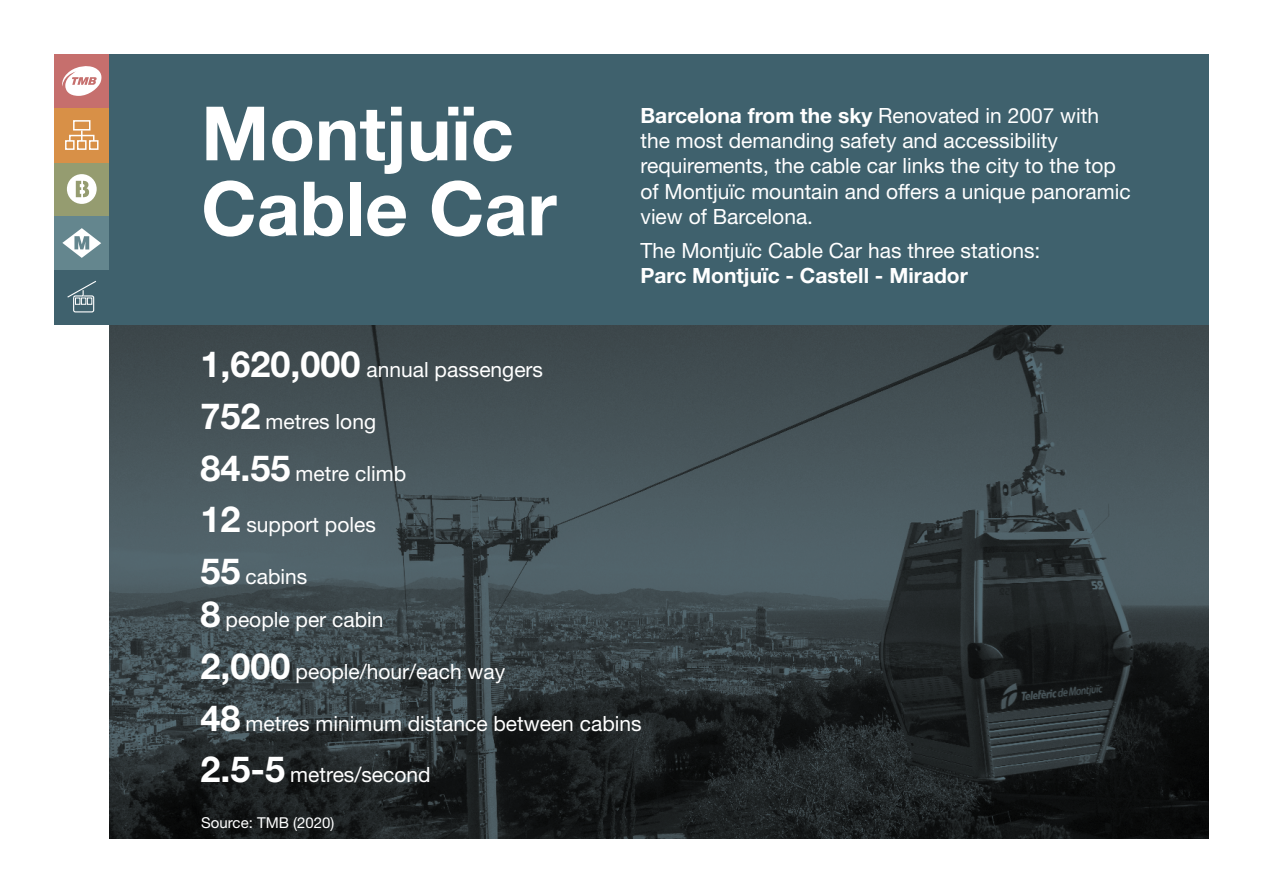
<style>
.page{position:relative;width:1263px;height:893px;background:#fff}
.page>*{position:absolute;margin:0;border:0;box-sizing:border-box;transform-origin:0 0}
.t1{font:700 75px/75px "Helvetica Neue LT Std";color:#fff}
.t2{font:21px/25.2px "Helvetica Neue LT Std";color:#fff}
.t3{font:700 21px "Helvetica Neue LT Std";color:#fff}
.t4{font:15px "Helvetica Neue LT Std";color:#fff}
.s1{font-weight:700}
.s2{font-weight:700;font-size:36px}
</style>
<div class="page">
<div style="left:54px;top:54px;width:55px;height:54px;background:#c66f6d"></div>
<svg style="left:62px;top:66px;width:40px;height:30px"></svg>
<div style="left:54px;top:162px;width:55px;height:54px;background:#959c70"></div>
<svg style="left:67px;top:174px;width:30px;height:30px"></svg>
<div style="left:54px;top:216px;width:55px;height:54px;background:#64868e"></div>
<svg style="left:62px;top:228px;width:39px;height:30px"></svg>
<div style="left:54px;top:270px;width:55px;height:54px;background:#3f616d"></div>
<svg style="left:67px;top:280px;width:29px;height:33px"></svg>
<div style="left:54px;top:108px;width:55px;height:54px;background:#d89047"></div>
<div style="left:73px;top:120px;width:17px;height:11px;border:2px solid #fff"></div>
<div style="left:65px;top:140px;width:10px;height:10px;border:2px solid #fff"></div>
<div style="left:77px;top:140px;width:10px;height:10px;border:2px solid #fff"></div>
<div style="left:89px;top:140px;width:10px;height:10px;border:2px solid #fff"></div>
<div style="left:69px;top:135px;width:25px;height:7px;border:2px solid #fff"></div>
<svg style="left:81px;top:131px;width:2px;height:10px"></svg>
<img style="left:109px;top:324px;width:1100px;height:515px">
<div style="left:109px;top:54px;width:1100px;height:270px;background:#3f616d"></div>
<h1 class="t1" style="left:201px;top:94px;width:357px">Montjuïc<br>Cable Car</h1>
<p class="t2" style="left:640px;top:103px;width:492px"><span class="s1">Barcelona from the sky</span> Renovated in 2007 with the most demanding safety and accessibility requirements, the cable car links the city to the top of Montjuïc mountain and offers a unique panoramic view of Barcelona.</p>
<p class="t2" style="left:640px;top:237px;width:401px">The Montjuïc Cable Car has three stations:</p>
<p class="t3" style="left:640px;top:262px;width:329px">Parc Montjuïc - Castell - Mirador</p>
<p class="t2" style="left:200px;top:357px;width:344px"><span class="s2">1,620,000</span> annual passengers</p>
<p class="t2" style="left:200px;top:409px;width:177px"><span class="s2">752</span> metres long</p>
<p class="t2" style="left:200px;top:460px;width:207px"><span class="s2">84.55</span> metre climb</p>
<p class="t2" style="left:200px;top:512px;width:177px"><span class="s2">12</span> support poles</p>
<p class="t2" style="left:200px;top:555px;width:184px;line-height:43.2px"><span class="s2">55</span> cabins<br><span class="s2">8</span> people per cabin</p>
<p class="t2" style="left:200px;top:659px;width:306px"><span class="s2">2,000</span> people/hour/each way</p>
<p class="t2" style="left:200px;top:710px;width:443px"><span class="s2">48</span> metres minimum distance between cabins</p>
<p class="t2" style="left:200px;top:762px;width:232px"><span class="s2">2.5-5</span> metres/second</p>
<p class="t4" style="left:201px;top:813px;width:135px">Source: TMB (2020)</p>
</div>
